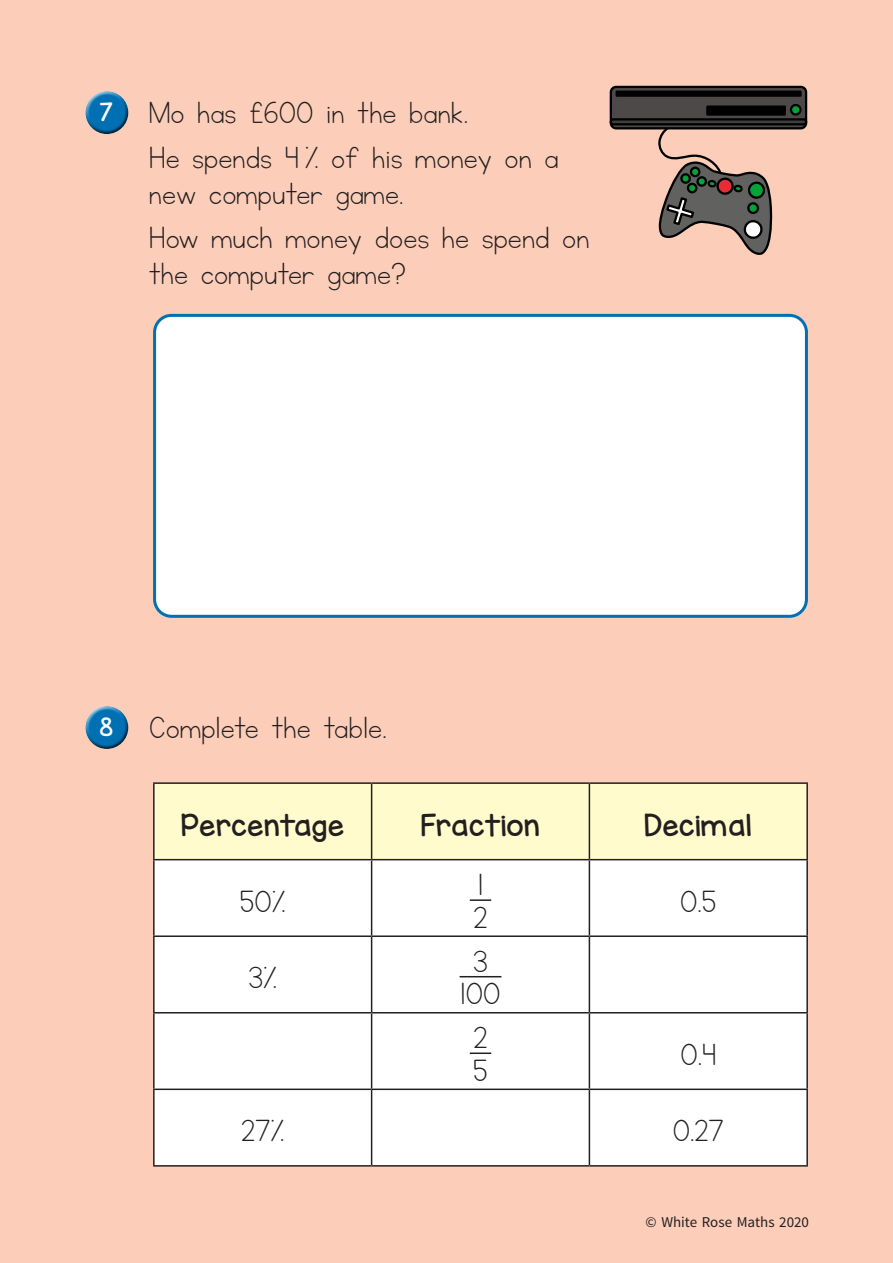
<style>
.page{position:relative;width:893px;height:1263px;background:#fcceb9}
.page>*{position:absolute;margin:0;border:0;box-sizing:border-box;transform-origin:0 0}
.Year_5_HL_Rubric{font:36px/36px "KG Neatly Printed";color:#231f20}
.Year_5_HL_box_number{font:36px "KG Neatly Printed";color:#231f20}
.Year_5_HL_Body_Text{font:36px "KG Neatly Printed";color:#231f20}
.Year_5_HL_box_number-2{font:27px "KG Miss Kindy Chunky";color:#231f20}
.Year_5_HL_Rubric_Num{font:22.5px "KG Miss Kindy Chunky";color:#fff}
.Year_5_HL_Body_Text-2{font:15px "Source Sans Pro";color:#231f20}
</style>
<div class="page">
<div style="left:85px;top:91px;width:44px;height:34px;background:#fff;opacity:.75"></div>
<div style="left:85px;top:98px;width:45px;height:38px;background:#231f20;opacity:.75"></div>
<div style="left:155px;top:315px;width:651px;height:301px;background:#fff;border-radius:17px"></div>
<div style="left:153px;top:314px;width:655px;height:304px;border:3px solid #0070b2;border-radius:17px"></div>
<div style="left:85px;top:705px;width:44px;height:35px;background:#fff;opacity:.75"></div>
<div style="left:85px;top:713px;width:45px;height:37px;background:#231f20;opacity:.75"></div>
<div style="left:155px;top:784px;width:651px;height:75px;background:#fffbcc"></div>
<div style="left:155px;top:860px;width:651px;height:305px;background:#fff"></div>
<hr style="left:153px;top:782px;width:219px;height:2px;background:#231f20">
<hr style="left:153px;top:784px;width:2px;height:75px;background:#231f20">
<hr style="left:372px;top:782px;width:217px;height:2px;background:#231f20">
<hr style="left:371px;top:784px;width:1px;height:75px;background:#231f20">
<hr style="left:589px;top:782px;width:219px;height:2px;background:#231f20">
<hr style="left:589px;top:784px;width:1px;height:75px;background:#231f20">
<hr style="left:806px;top:784px;width:2px;height:75px;background:#231f20">
<hr style="left:153px;top:859px;width:219px;height:1px;background:#231f20">
<hr style="left:153px;top:860px;width:2px;height:75px;background:#231f20">
<hr style="left:372px;top:859px;width:217px;height:1px;background:#231f20">
<hr style="left:371px;top:860px;width:1px;height:75px;background:#231f20">
<hr style="left:589px;top:859px;width:219px;height:1px;background:#231f20">
<hr style="left:589px;top:860px;width:1px;height:75px;background:#231f20">
<hr style="left:806px;top:860px;width:2px;height:75px;background:#231f20">
<hr style="left:153px;top:935px;width:219px;height:2px;background:#231f20">
<hr style="left:153px;top:937px;width:2px;height:75px;background:#231f20">
<hr style="left:372px;top:935px;width:217px;height:2px;background:#231f20">
<hr style="left:371px;top:937px;width:1px;height:75px;background:#231f20">
<hr style="left:589px;top:935px;width:219px;height:2px;background:#231f20">
<hr style="left:589px;top:937px;width:1px;height:75px;background:#231f20">
<hr style="left:806px;top:937px;width:2px;height:75px;background:#231f20">
<hr style="left:153px;top:1012px;width:219px;height:1px;background:#231f20">
<hr style="left:153px;top:1013px;width:2px;height:75px;background:#231f20">
<hr style="left:372px;top:1012px;width:217px;height:1px;background:#231f20">
<hr style="left:371px;top:1013px;width:1px;height:75px;background:#231f20">
<hr style="left:589px;top:1012px;width:219px;height:1px;background:#231f20">
<hr style="left:589px;top:1013px;width:1px;height:75px;background:#231f20">
<hr style="left:806px;top:1013px;width:2px;height:75px;background:#231f20">
<hr style="left:153px;top:1088px;width:219px;height:2px;background:#231f20">
<hr style="left:153px;top:1090px;width:2px;height:75px;background:#231f20">
<hr style="left:372px;top:1088px;width:217px;height:2px;background:#231f20">
<hr style="left:371px;top:1090px;width:1px;height:75px;background:#231f20">
<hr style="left:589px;top:1088px;width:219px;height:2px;background:#231f20">
<hr style="left:589px;top:1090px;width:1px;height:75px;background:#231f20">
<hr style="left:806px;top:1090px;width:2px;height:75px;background:#231f20">
<hr style="left:153px;top:1165px;width:219px;height:1px;background:#231f20">
<hr style="left:372px;top:1165px;width:217px;height:1px;background:#231f20">
<hr style="left:589px;top:1165px;width:219px;height:1px;background:#231f20">
<hr style="left:470px;top:899px;width:21px;height:2px;background:#231f20">
<hr style="left:460px;top:976px;width:41px;height:1px;background:#231f20">
<hr style="left:470px;top:1052px;width:21px;height:2px;background:#231f20">
<svg style="left:611px;top:87px;width:195px;height:41px;background:#464342"></svg>
<div style="left:610px;top:86px;width:197px;height:43px;border:2px solid #000;border-radius:5px"></div>
<div style="left:611px;top:119px;width:195px;height:5px;background:#3f3f3e;border-radius:2px"></div>
<div style="left:610px;top:118px;width:197px;height:7px;border:2px solid #000;border-radius:2px"></div>
<svg style="left:658px;top:97px;width:117px;height:158px"></svg>
<svg style="left:791px;top:102px;width:9px;height:16px"></svg>
<div style="left:707px;top:107px;width:78px;height:7px;background:#000"></div>
<div style="left:706px;top:105px;width:80px;height:11px;border:2px solid #000"></div>
<div style="left:616px;top:91px;width:186px;height:6px;border:2px solid #000"></div>
<p class="Year_5_HL_Rubric_Num" style="left:100px;top:97px;width:15px">7</p>
<p class="Year_5_HL_Rubric" style="left:149px;top:96px;width:321px">Mo has £600 in the bank.</p>
<p class="Year_5_HL_Rubric" style="left:149px;top:140px;width:411px">He spends 4 % of his money on a new computer game.</p>
<p class="Year_5_HL_Rubric" style="left:149px;top:221px;width:442px">How much money does he spend on the computer game?</p>
<p class="Year_5_HL_Rubric_Num" style="left:100px;top:712px;width:15px">8</p>
<p class="Year_5_HL_Rubric" style="left:149px;top:711px;width:239px">Complete the table.</p>
<p class="Year_5_HL_box_number-2" style="left:181px;top:807px;width:165px">Percentage</p>
<p class="Year_5_HL_box_number-2" style="left:421px;top:807px;width:121px">Fraction</p>
<p class="Year_5_HL_box_number-2" style="left:644px;top:807px;width:109px">Decimal</p>
<p class="Year_5_HL_box_number" style="left:240px;top:884px;width:47px">50%</p>
<p class="Year_5_HL_box_number" style="left:248px;top:961px;width:30px">3%</p>
<p class="Year_5_HL_Body_Text" style="left:478px;top:868px;width:7px">1</p>
<p class="Year_5_HL_Body_Text" style="left:473px;top:900px;width:16px">2</p>
<p class="Year_5_HL_Body_Text" style="left:473px;top:944px;width:16px">3</p>
<p class="Year_5_HL_Body_Text" style="left:461px;top:977px;width:41px">100</p>
<p class="Year_5_HL_Body_Text" style="left:473px;top:1021px;width:16px">2</p>
<p class="Year_5_HL_Body_Text" style="left:473px;top:1053px;width:16px">5</p>
<p class="Year_5_HL_box_number" style="left:680px;top:884px;width:38px">0.5</p>
<p class="Year_5_HL_box_number" style="left:680px;top:1037px;width:37px">0.4</p>
<p class="Year_5_HL_box_number" style="left:241px;top:1114px;width:45px">27%</p>
<p class="Year_5_HL_box_number" style="left:673px;top:1114px;width:53px">0.27</p>
<p class="Year_5_HL_Body_Text-2" style="left:646px;top:1213px;width:165px">© White Rose Maths 2020</p>
</div>
